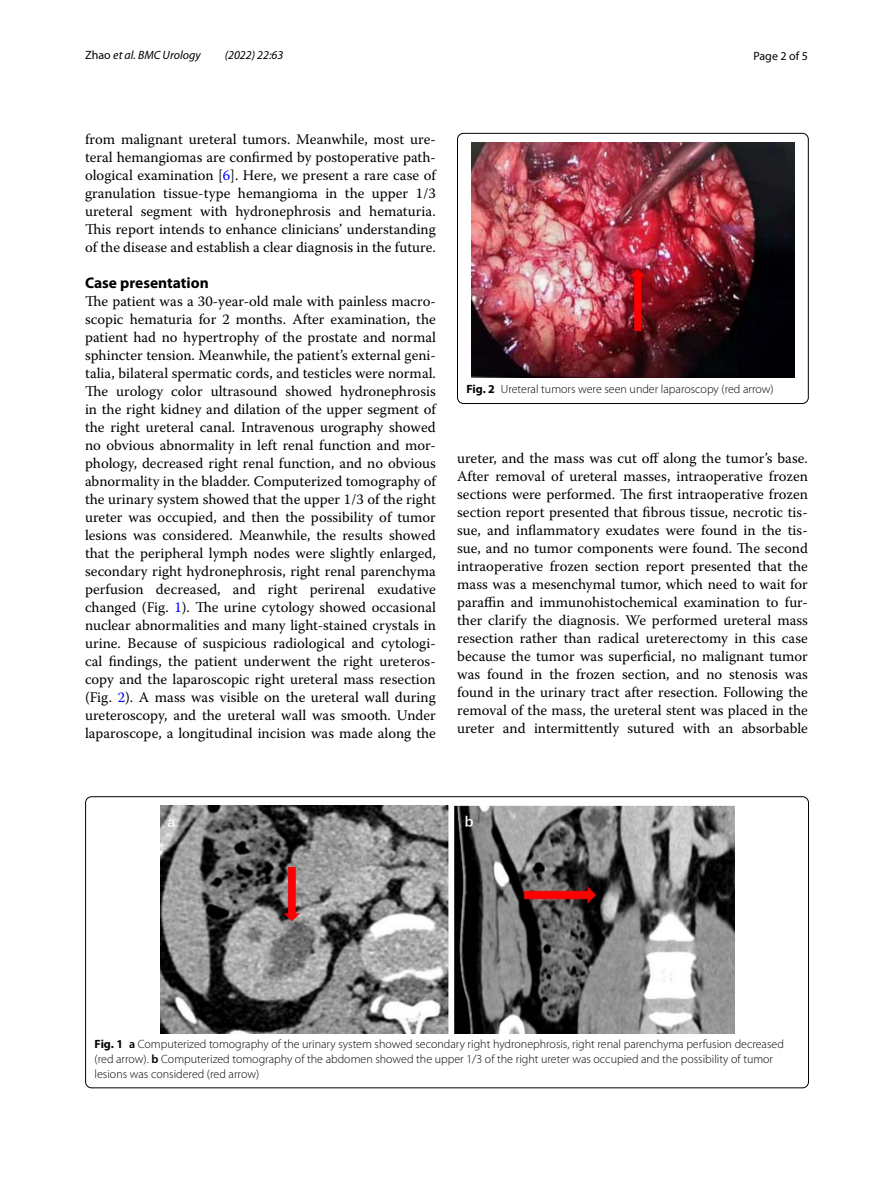
<style>
.page{position:relative;width:893px;height:1187px;background:#fff}
.page>*{position:absolute;margin:0;border:0;box-sizing:border-box;transform-origin:0 0}
.t1{font:700 15.45px "Myriad Pro";color:#000}
.t2{font:14.7px/18px "Warnock Pro";color:#000;text-align:justify}
.t3{font:300 12px/15px "Myriad Pro";color:#000}
.t4{font:italic 12px "Myriad Pro";color:#000}
.t5{font:12px "Myriad Pro";color:#000}
.s1{font-style:normal}
.s2{color:#00f}
.s3{font-weight:700}
.s4{font-weight:600}
</style>
<div class="page">
<img style="left:160px;top:805px;width:574px;height:227px">
<img style="left:471px;top:142px;width:323px;height:236px">
<div style="left:457px;top:133px;width:351px;height:270px;border:1px solid #000;border-radius:6px"></div>
<p class="t4" style="left:85px;top:48px;width:117px"><span class="s1">Zhao</span> et al. BMC Urology</p>
<p class="t4" style="left:225px;top:48px;width:60px">(2022) 22:63</p>
<p class="t5" style="left:753px;top:48px;width:56px">Page 2 of 5</p>
<p class="t2" style="left:85px;top:130px;width:352px">from malignant ureteral tumors. Meanwhile, most ure&shy;teral hemangiomas are confirmed by postoperative path&shy;ological examination [<span class="s2">6</span>]. Here, we present a rare case of granulation tissue-type hemangioma in the upper 1/3 ureteral segment with hydronephrosis and hematuria.<br>This report intends to enhance clinicians’ understanding of the disease and establish a clear diagnosis in the future.</p>
<p class="t1" style="left:85px;top:272px;width:125px">Case presentation</p>
<p class="t2" style="left:85px;top:292px;width:352px">The patient was a 30-year-old male with painless macro&shy;scopic hematuria for 2 months. After examination, the patient had no hypertrophy of the prostate and normal sphincter tension. Meanwhile, the patient’s external geni&shy;talia, bilateral spermatic cords, and testicles were normal.<br>The urology color ultrasound showed hydronephrosis in the right kidney and dilation of the upper segment of the right ureteral canal. Intravenous urography showed no obvious abnormality in left renal function and mor&shy;phology, decreased right renal function, and no obvious abnormality in the bladder. Computerized tomography of the urinary system showed that the upper 1/3 of the right ureter was occupied, and then the possibility of tumor lesions was considered. Meanwhile, the results showed that the peripheral lymph nodes were slightly enlarged, secondary right hydronephrosis, right renal parenchyma perfusion decreased, and right perirenal exudative changed (Fig. <span class="s2">1</span>). The urine cytology showed occasional nuclear abnormalities and many light-stained crystals in urine. Because of suspicious radiological and cytologi&shy;cal findings, the patient underwent the right ureteros&shy;copy and the laparoscopic right ureteral mass resection (Fig. <span class="s2">2</span>). A mass was visible on the ureteral wall during ureteroscopy, and the ureteral wall was smooth. Under laparoscope, a longitudinal incision was made along the</p>
<p class="t3" style="left:466px;top:382px;width:309px"><span class="s3">Fig. 2</span> Ureteral tumors were seen under laparoscopy (red arrow)</p>
<p class="t2" style="left:457px;top:449px;width:352px">ureter, and the mass was cut off along the tumor’s base.<br>After removal of ureteral masses, intraoperative frozen sections were performed. The first intraoperative frozen section report presented that fibrous tissue, necrotic tis&shy;sue, and inflammatory exudates were found in the tis&shy;sue, and no tumor components were found. The second intraoperative frozen section report presented that the mass was a mesenchymal tumor, which need to wait for paraffin and immunohistochemical examination to fur&shy;ther clarify the diagnosis. We performed ureteral mass resection rather than radical ureterectomy in this case because the tumor was superficial, no malignant tumor was found in the frozen section, and no stenosis was found in the urinary tract after resection. Following the removal of the mass, the ureteral stent was placed in the ureter and intermittently sutured with an absorbable</p>
<p class="t3" style="left:95px;top:1036px;width:691px"><span class="s3">Fig. 1</span> <span class="s4">a</span> Computerized tomography of the urinary system showed secondary right hydronephrosis, right renal parenchyma perfusion decreased (red arrow). <span class="s4">b</span> Computerized tomography of the abdomen showed the upper 1/3 of the right ureter was occupied and the possibility of tumor lesions was considered (red arrow)</p>
</div>
